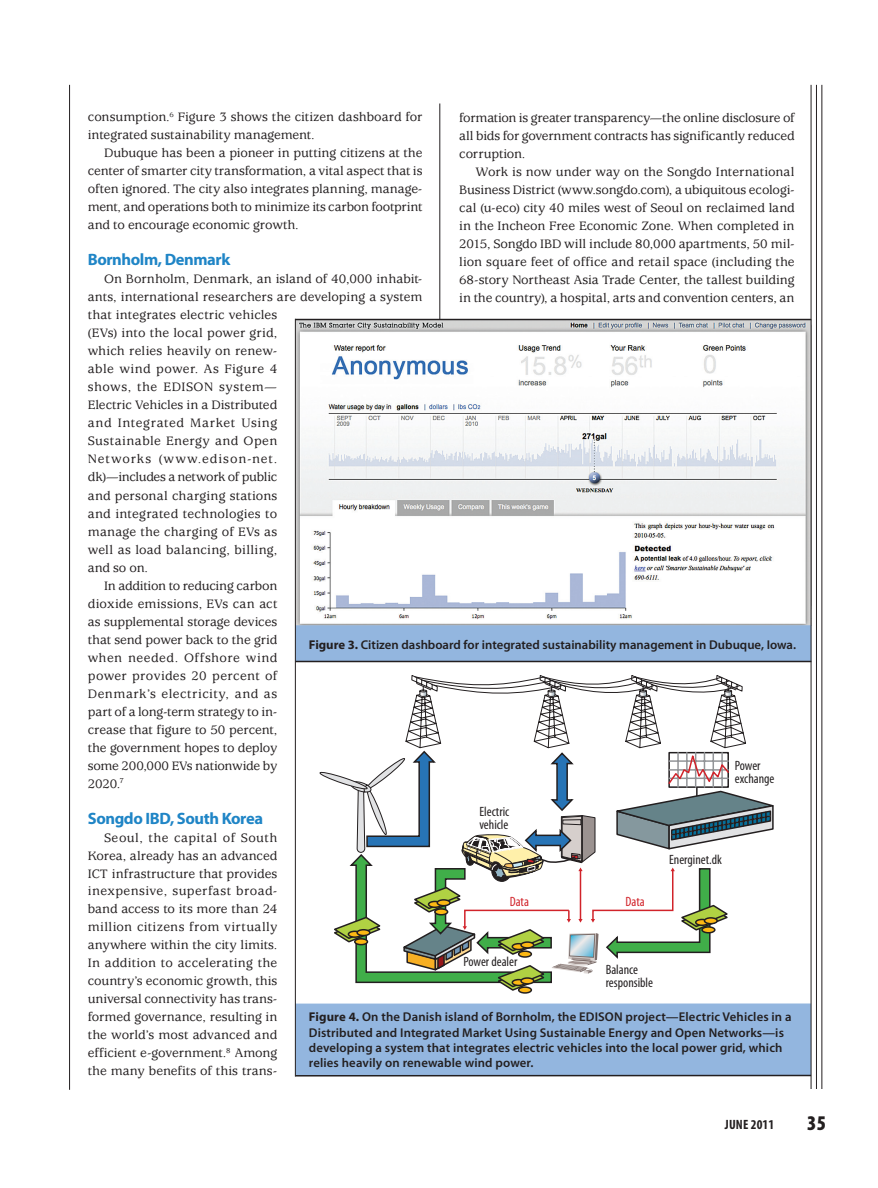
<style>
.page{position:relative;width:878px;height:1188px;background:#fff}
.page>*{position:absolute;margin:0;border:0;box-sizing:border-box;transform-origin:0 0}
.t1{font:900 condensed 21px "Myriad Pro";color:#231f20}
.Heading_2{font:700 16.5px "Myriad Pro";letter-spacing:-.025em;color:#1f85c6}
.PARAGRAPH{font:500 13.5px/18px "Usherwood Std";letter-spacing:.005em;color:#231f20;text-align:justify}
.t2{font:condensed 13.5px/13.5px "Myriad Pro";color:#231f20}
.t3{font:700 condensed 13.5px "Myriad Pro";letter-spacing:.01em;color:#231f20}
.t4{font:condensed 13.5px "Myriad Pro";color:#d1232a}
.FIGURE_CAPTION{font:600 12.75px/15.3px "Myriad Pro";letter-spacing:.01em;color:#231f20}
.s1{font-weight:700}
</style>
<div class="page">
<hr style="left:439px;top:104px;width:1px;height:216px;background:#231f20">
<img style="left:296px;top:320px;width:514px;height:305px">
<div style="left:295px;top:625px;width:516px;height:37px;background:#93b6df"></div>
<hr style="left:295px;top:319px;width:515px;height:1px;background:#231f20">
<div style="left:518px;top:986px;width:14px;height:8px;border:2px solid #231f20;border-radius:50%"></div>
<svg style="left:320px;top:675px;width:454px;height:317px"></svg>
<div style="left:295px;top:1004px;width:516px;height:72px;background:#93b6df"></div>
<hr style="left:295px;top:1075px;width:516px;height:2px;background:#231f20">
<hr style="left:295px;top:661px;width:516px;height:1px;background:#231f20">
<hr style="left:69px;top:85px;width:1px;height:1005px;background:#231f20">
<hr style="left:816px;top:85px;width:1px;height:1004px;background:#231f20">
<hr style="left:821px;top:85px;width:1px;height:1004px;background:#231f20">
<hr style="left:810px;top:85px;width:1px;height:1004px;background:#231f20">
<hr style="left:295px;top:319px;width:1px;height:758px;background:#231f20">
<p class="PARAGRAPH" style="left:88px;top:109px;width:336px">consumption.<sup>6</sup> Figure 3 shows the citizen dashboard for integrated sustainability management.</p>
<p class="PARAGRAPH" style="left:88px;top:145px;width:336px;text-indent:16px">Dubuque has been a pioneer in putting citizens at the center of smarter city transformation, a vital aspect that is often ignored. The city also integrates planning, manage&shy;ment, and operations both to minimize its carbon footprint and to encourage economic growth.</p>
<p class="Heading_2" style="left:88px;top:249px;width:144px">Bornholm, Denmark</p>
<p class="PARAGRAPH" style="left:88px;top:271px;width:336px;text-align:left;text-indent:16px">On Bornholm, Denmark, an island of 40,000 inhabit&shy;ants, international researchers are developing a system that integrates electric vehicles<br>(EVs) into the local power grid,<br>which relies heavily on renew-<br>able wind power. As Figure 4<br>shows, the EDISON system—<br>Electric Vehicles in a Distributed<br>and Integrated Market Using<br>Sustainable Energy and Open<br>Networks (www.edison-net.<br>dk)—includes a network of public<br>and personal charging stations<br>and integrated technologies to<br>manage the charging of EVs as<br>well as load balancing, billing,<br>and so on.</p>
<p class="PARAGRAPH" style="left:88px;top:577px;width:191px;text-indent:16px">In addition to reducing carbon dioxide emissions, EVs can act as supplemental storage devices that send power back to the grid when needed. Offshore wind power provides 20 percent of Denmark’s electricity, and as part of a long-term strategy to in&shy;crease that figure to 50 percent, the government hopes to deploy some 200,000 EVs nationwide by 2020.<sup>7</sup></p>
<p class="Heading_2" style="left:88px;top:807px;width:177px">Songdo IBD, South Korea</p>
<p class="PARAGRAPH" style="left:88px;top:829px;width:191px;text-indent:16px">Seoul, the capital of South Korea, already has an advanced ICT infrastructure that provides inexpensive, superfast broad&shy;band access to its more than 24 million citizens from virtually anywhere within the city limits.<br>In addition to accelerating the country’s economic growth, this universal connectivity has trans&shy;formed governance, resulting in the world’s most advanced and efficient e-government.<sup>8</sup> Among the many benefits of this trans-</p>
<p class="PARAGRAPH" style="left:459px;top:109px;width:337px">formation is greater transparency—the online disclosure of all bids for government contracts has significantly reduced corruption.</p>
<p class="PARAGRAPH" style="left:459px;top:163px;width:337px;text-indent:16px">Work is now under way on the Songdo International Business District (www.songdo.com), a ubiquitous ecologi&shy;cal (u-eco) city 40 miles west of Seoul on reclaimed land in the Incheon Free Economic Zone. When completed in 2015, Songdo IBD will include 80,000 apartments, 50 mil&shy;lion square feet of office and retail space (including the 68-story Northeast Asia Trade Center, the tallest building in the country), a hospital, arts and convention centers, an</p>
<p class="FIGURE_CAPTION" style="left:309px;top:636px;width:488px"><span class="s1">Figure 3.</span> Citizen dashboard for integrated sustainability management in Dubuque, Iowa.</p>
<p class="t2" style="left:734px;top:759px;width:41px">Power exchange</p>
<p class="t2" style="left:479px;top:804px;width:31px">Electric vehicle</p>
<p class="t2" style="left:669px;top:852px;width:54px">Energinet.dk</p>
<p class="t4" style="left:509px;top:893px;width:21px">Data</p>
<p class="t4" style="left:625px;top:893px;width:21px">Data</p>
<p class="t2" style="left:463px;top:954px;width:55px">Power dealer</p>
<p class="t2" style="left:605px;top:962px;width:49px">Balance responsible</p>
<p class="FIGURE_CAPTION" style="left:309px;top:1009px;width:484px"><span class="s1">Figure 4.</span> On the Danish island of Bornholm, the EDISON project—Electric Vehicles in a Distributed and Integrated Market Using Sustainable Energy and Open Networks—is developing a system that integrates electric vehicles into the local power grid, which relies heavily on renewable wind power.</p>
<p class="t3" style="left:725px;top:1117px;width:51px">JUNE 2011</p>
<p class="t1" style="left:807px;top:1110px;width:20px">35</p>
</div>
